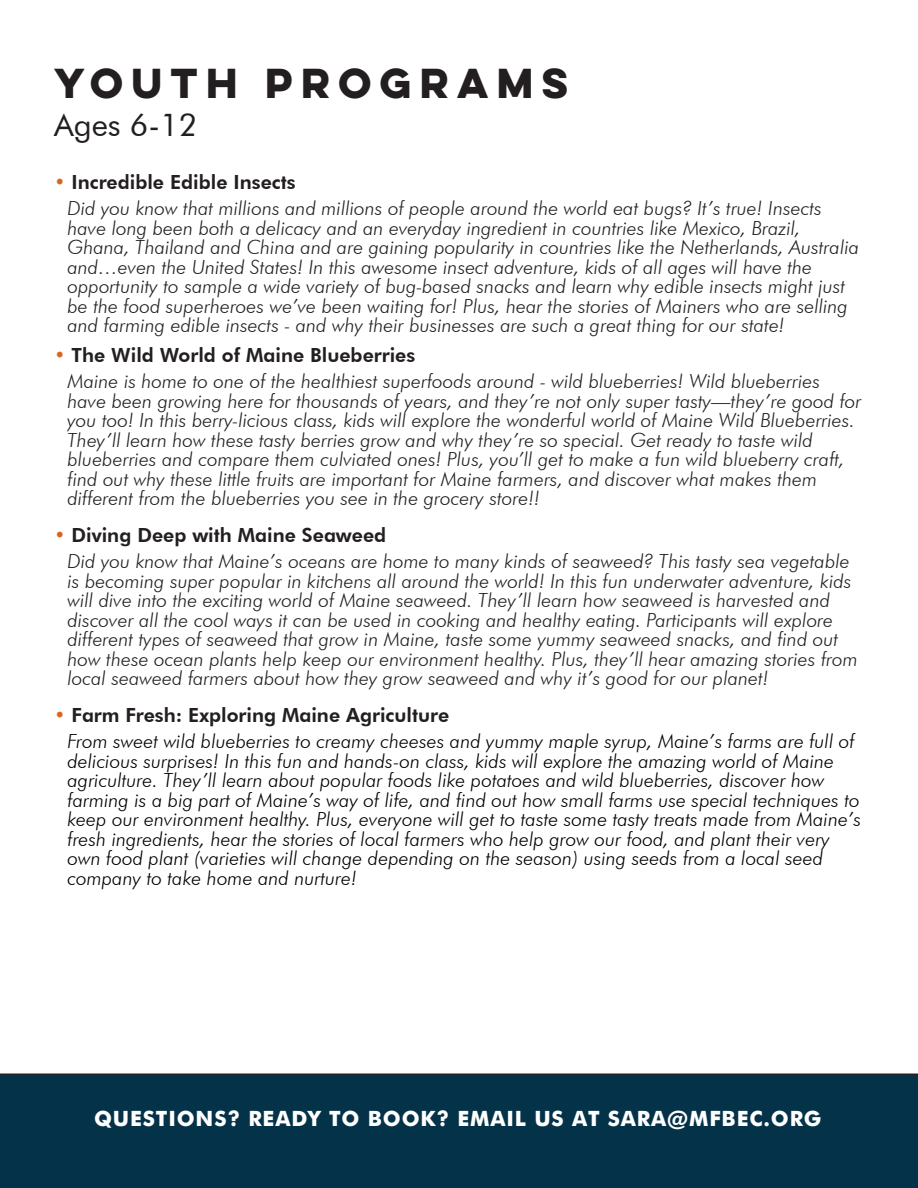
<style>
.page{position:relative;width:918px;height:1188px;background:#fff}
.page>*{position:absolute;margin:0;border:0;box-sizing:border-box;transform-origin:0 0}
.t1{font:700 37.5px "Lulo Clean W01 One";color:#231f20}
.t2{font:31.5px "Futura BT";color:#231f20}
.t3{font:700 21px "Futura";letter-spacing:.04em;color:#fff}
.t4{font:italic 300 19.5px/19.5px "Futura BT";color:#231f20}
.t5{font:italic 300 19.5px/19.5px "Futura BT";color:#000}
.t6{font:800 19.5px "Futura BT";color:#231f20}
.s1{color:#db641f}
</style>
<div class="page">
<div style="left:0;top:1074px;width:918px;height:114px;background:#043349"></div>
<p class="t1" style="left:54px;top:56px;width:524px">YOUTH PROGRAMS</p>
<p class="t2" style="left:54px;top:105px;width:145px">Ages 6-12</p>
<p class="t6" style="left:54px;top:170px;width:243px"><span class="s1">•</span> Incredible Edible Insects</p>
<p class="t4" style="left:68px;top:198px;width:793px">Did you know that millions and millions of people around the world eat bugs? It’s true! Insects have long been both a delicacy and an everyday ingredient in countries like Mexico, Brazil, Ghana, Thailand and China and are gaining popularity in countries like the Netherlands, Australia and…even the United States! In this awesome insect adventure, kids of all ages will have the opportunity to sample a wide variety of bug-based snacks and learn why edible insects might just be the food superheroes we’ve been waiting for! Plus, hear the stories of Mainers who are selling and farming edible insects - and why their businesses are such a great thing for our state!</p>
<p class="t6" style="left:54px;top:343px;width:363px"><span class="s1">•</span> The Wild World of Maine Blueberries</p>
<p class="t4" style="left:68px;top:371px;width:796px">Maine is home to one of the healthiest superfoods around - wild blueberries! Wild blueberries have been growing here for thousands of years, and they’re not only super tasty—they’re good for you too! In this berry-licious class, kids will explore the wonderful world of Maine Wild Blueberries.<br>They’ll learn how these tasty berries grow and why they’re so special. Get ready to taste wild blueberries and compare them culviated ones! Plus, you’ll get to make a fun wild blueberry craft, find out why these little fruits are important for Maine farmers, and discover what makes them different from the blueberries you see in the grocery store!!</p>
<p class="t6" style="left:54px;top:523px;width:334px"><span class="s1">•</span> Diving Deep with Maine Seaweed</p>
<p class="t4" style="left:68px;top:551px;width:792px">Did you know that Maine’s oceans are home to many kinds of seaweed? This tasty sea vegetable is becoming super popular in kitchens all around the world! In this fun underwater adventure, kids will dive into the exciting world of Maine seaweed. They’ll learn how seaweed is harvested and discover all the cool ways it can be used in cooking and healthy eating. Participants will explore different types of seaweed that grow in Maine, taste some yummy seaweed snacks, and find out how these ocean plants help keep our environment healthy. Plus, they’ll hear amazing stories from local seaweed farmers about how they grow seaweed and why it’s good for our planet!</p>
<p class="t6" style="left:54px;top:703px;width:397px"><span class="s1">•</span> Farm Fresh: Exploring Maine Agriculture</p>
<p class="t5" style="left:68px;top:731px;width:795px">From sweet wild blueberries to creamy cheeses and yummy maple syrup, Maine’s farms are full of delicious surprises! In this fun and hands-on class, kids will explore the amazing world of Maine agriculture. They’ll learn about popular foods like potatoes and wild blueberries, discover how farming is a big part of Maine’s way of life, and find out how small farms use special techniques to keep our environment healthy. Plus, everyone will get to taste some tasty treats made from Maine’s fresh ingredients, hear the stories of local farmers who help grow our food, and plant their very own food plant (varieties will change depending on the season) using seeds from a local seed company to take home and nurture!</p>
<p class="t3" style="left:94px;top:1104px;width:729px">QUESTIONS? READY TO BOOK? EMAIL US AT SARA@MFBEC.ORG</p>
</div>
